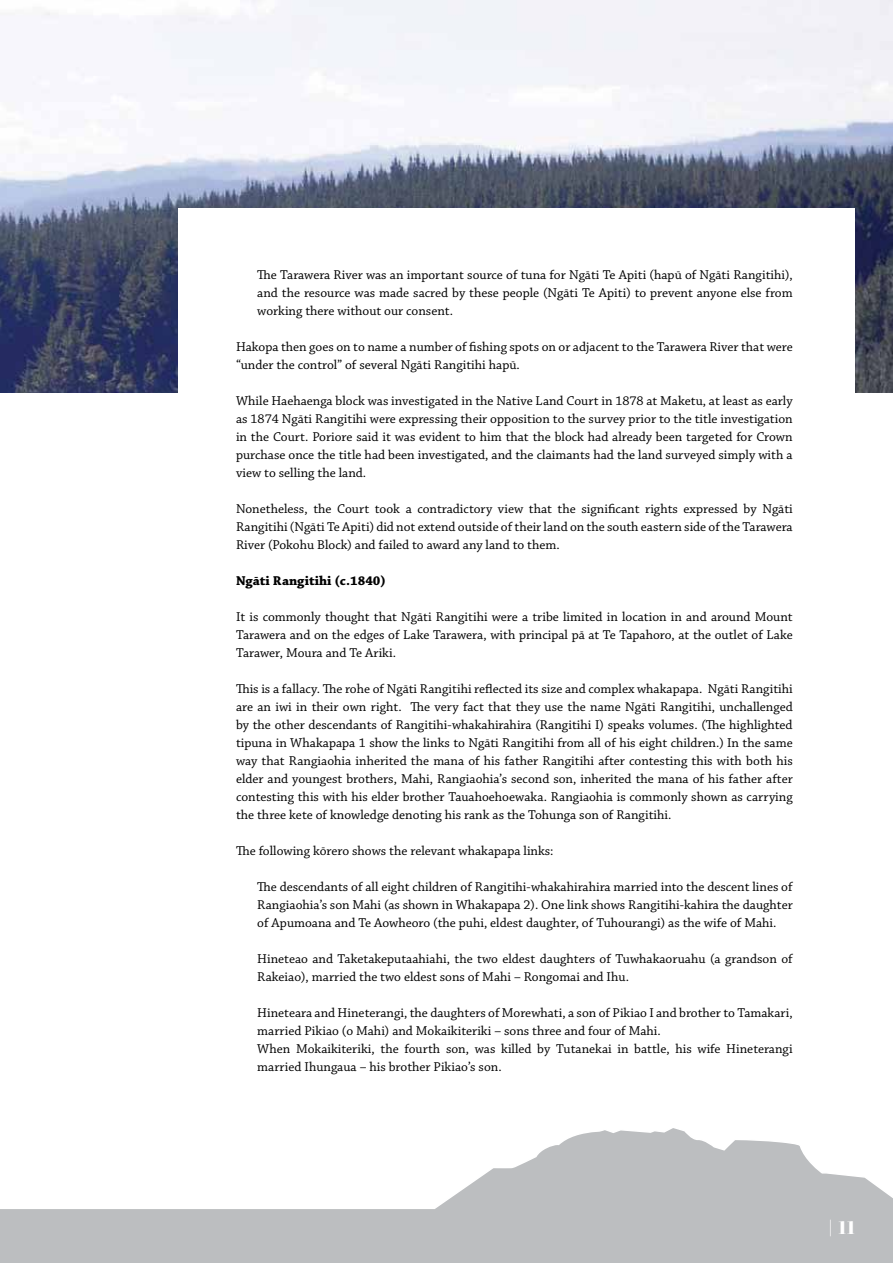
<style>
.page{position:relative;width:893px;height:1263px;background:#fff}
.page>*{position:absolute;margin:0;border:0;box-sizing:border-box;transform-origin:0 0}
.t1{font:18px "Abril Fatface";color:#fff}
.t2{font:13.5px/18px "Chaparral Pro";color:#000;text-align:justify}
.t3{font:700 13.5px "Chaparral Pro";color:#000}
</style>
<div class="page">
<svg style="left:0;top:1128px;width:893px;height:135px"></svg>
<img style="left:0;top:0;width:893px;height:393px">
<div style="left:179px;top:208px;width:676px;height:399px;background:#fff"></div>
<p class="t2" style="left:257px;top:266px;width:537px">The Tarawera River was an important source of tuna for Ngāti Te Apiti (hapū of Ngāti Rangitihi), and the resource was made sacred by these people (Ngāti Te Apiti) to prevent anyone else from working there without our consent.</p>
<p class="t2" style="left:236px;top:338px;width:558px">Hakopa then goes on to name a number of fishing spots on or adjacent to the Tarawera River that were “under the control” of several Ngāti Rangitihi hapū.</p>
<p class="t2" style="left:236px;top:392px;width:558px">While Haehaenga block was investigated in the Native Land Court in 1878 at Maketu, at least as early as 1874 Ngāti Rangitihi were expressing their opposition to the survey prior to the title investigation in the Court. Poriore said it was evident to him that the block had already been targeted for Crown purchase once the title had been investigated, and the claimants had the land surveyed simply with a view to selling the land.</p>
<p class="t2" style="left:236px;top:500px;width:558px">Nonetheless, the Court took a contradictory view that the significant rights expressed by Ngāti Rangitihi (Ngāti Te Apiti) did not extend outside of their land on the south eastern side of the Tarawera River (Pokohu Block) and failed to award any land to them.</p>
<p class="t3" style="left:236px;top:572px;width:152px">Ngāti Rangitihi (c.1840)</p>
<p class="t2" style="left:236px;top:608px;width:558px">It is commonly thought that Ngāti Rangitihi were a tribe limited in location in and around Mount Tarawera and on the edges of Lake Tarawera, with principal pā at Te Tapahoro, at the outlet of Lake Tarawer, Moura and Te Ariki.</p>
<p class="t2" style="left:236px;top:680px;width:558px">This is a fallacy. The rohe of Ngāti Rangitihi reflected its size and complex whakapapa. Ngāti Rangitihi are an iwi in their own right. The very fact that they use the name Ngāti Rangitihi, unchallenged by the other descendants of Rangitihi-whakahirahira (Rangitihi I) speaks volumes. (The highlighted tipuna in Whakapapa 1 show the links to Ngāti Rangitihi from all of his eight children.) In the same way that Rangiaohia inherited the mana of his father Rangitihi after contesting this with both his elder and youngest brothers, Mahi, Rangiaohia’s second son, inherited the mana of his father after contesting this with his elder brother Tauahoehoewaka. Rangiaohia is commonly shown as carrying the three kete of knowledge denoting his rank as the Tohunga son of Rangitihi.</p>
<p class="t2" style="left:236px;top:842px;width:319px">The following kōrero shows the relevant whakapapa links:</p>
<p class="t2" style="left:257px;top:878px;width:537px">The descendants of all eight children of Rangitihi-whakahirahira married into the descent lines of Rangiaohia’s son Mahi (as shown in Whakapapa 2). One link shows Rangitihi-kahira the daughter of Apumoana and Te Aowheoro (the puhi, eldest daughter, of Tuhourangi) as the wife of Mahi.</p>
<p class="t2" style="left:257px;top:950px;width:537px">Hineteao and Taketakeputaahiahi, the two eldest daughters of Tuwhakaoruahu (a grandson of<br>Rakeiao), married the two eldest sons of Mahi – Rongomai and Ihu.</p>
<p class="t2" style="left:257px;top:1004px;width:537px;text-align:left">Hineteara and Hineterangi, the daughters of Morewhati, a son of Pikiao I and brother to Tamakari, married Pikiao (o Mahi) and Mokaikiteriki – sons three and four of Mahi.<br>When Mokaikiteriki, the fourth son, was killed by Tutanekai in battle, his wife Hineterangi married Ihungaua – his brother Pikiao’s son.</p>
<h1 class="t1" style="left:828px;top:1215px;width:28px">| 11</h1>
</div>
